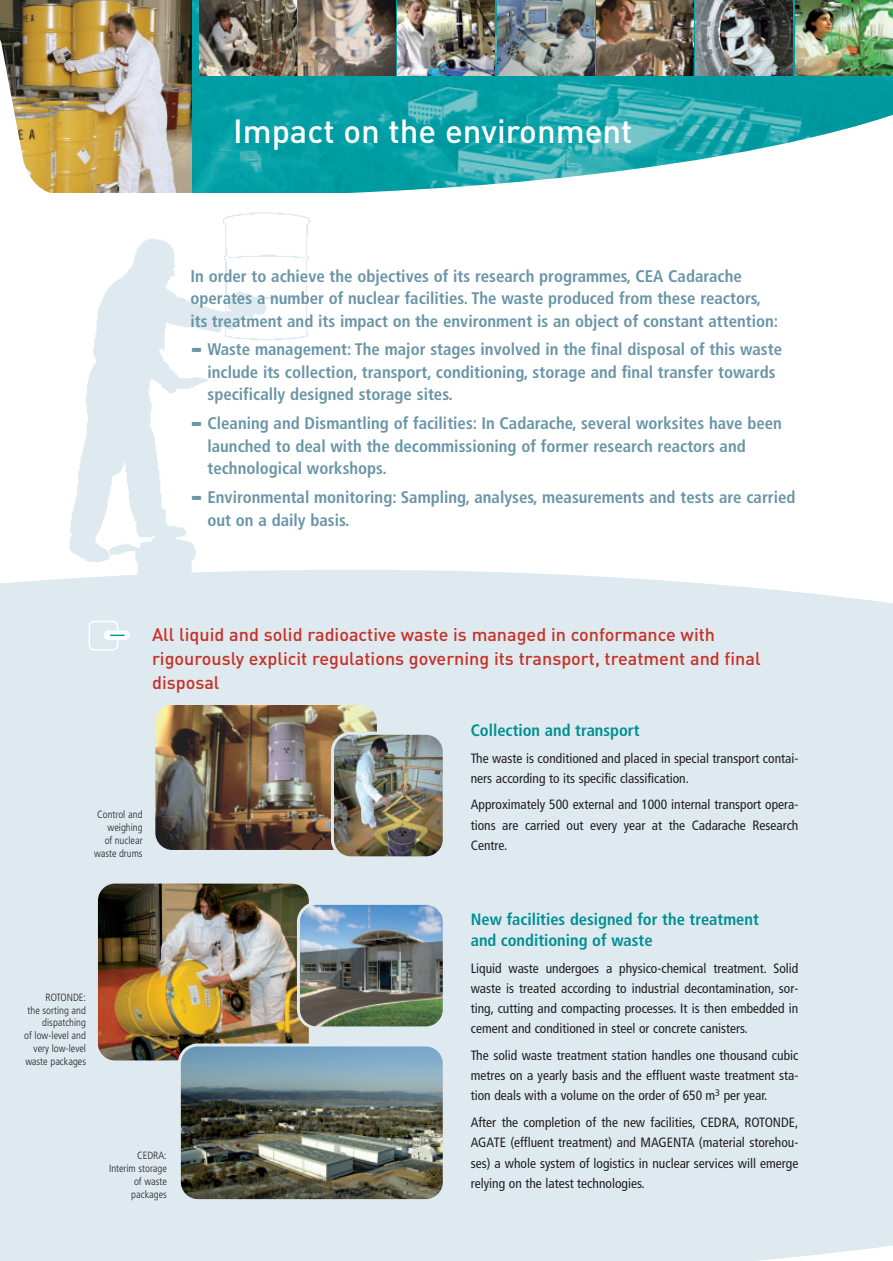
<style>
.page{position:relative;width:893px;height:1261px;background:#fff}
.page>*{position:absolute;margin:0;border:0;box-sizing:border-box;transform-origin:0 0}
.t1{font:700 condensed 39px "Frutiger";color:#6995a7}
.t2{font:500 33px "DIN";color:#fff}
.t3{font:500 18px/24px "DIN";color:#c83026}
.t4{font:700 condensed 16.8px/22.5px "Frutiger";color:#6995a7}
.t5{font:700 condensed 16.5px/21px "Frutiger";color:#008f93}
.t6{font:condensed 13.5px/20.2px "Frutiger";color:#231f20;text-align:justify}
.t7{font:300 condensed 10.5px/12.8px "Frutiger";color:#231f20;text-align:right}
</style>
<div class="page">
<div style="left:0;top:570px;width:893px;height:691px;background:#deeaf0"></div>
<img style="left:0;top:0;width:893px;height:193px">
<img style="left:63px;top:212px;width:255px;height:375px">
<div style="left:104px;top:631px;width:26px;height:9px;background:#fff;border-radius:5px"></div>
<svg style="left:89px;top:621px;width:36px;height:29px"></svg>
<img style="left:152px;top:702px;width:294px;height:157px">
<img style="left:95px;top:880px;width:351px;height:322px">
<h2 class="t2" style="left:233px;top:120px;width:401px">Impact on the environment</h2>
<p class="t4" style="left:190px;top:266px;width:589px">In order to achieve the objectives of its research programmes, CEA Cadarache operates a number of nuclear facilities. The waste produced from these reactors, its treatment and its impact on the environment is an object of constant attention:</p>
<h1 class="t1" style="left:190px;top:332px;width:14px">-</h1>
<p class="t4" style="left:207px;top:340px;width:576px">Waste management: The major stages involved in the final disposal of this waste include its collection, transport, conditioning, storage and final transfer towards specifically designed storage sites.</p>
<h1 class="t1" style="left:190px;top:406px;width:14px">-</h1>
<p class="t4" style="left:207px;top:414px;width:576px">Cleaning and Dismantling of facilities: In Cadarache, several worksites have been launched to deal with the decommissioning of former research reactors and technological workshops.</p>
<h1 class="t1" style="left:190px;top:480px;width:14px">-</h1>
<p class="t4" style="left:207px;top:487px;width:590px">Environmental monitoring: Sampling, analyses, measurements and tests are carried out on a daily basis.</p>
<p class="t7" style="left:94px;top:809px;width:50px">Control and weighing<br>of nuclear waste drums</p>
<h3 class="t3" style="left:152px;top:625px;width:610px">All liquid and solid radioactive waste is managed in conformance with rigourously explicit regulations governing its transport, treatment and final disposal</h3>
<p class="t5" style="left:471px;top:721px;width:170px">Collection and transport</p>
<p class="t6" style="left:471px;top:749px;width:329px">The waste is conditioned and placed in special transport contai&shy;ners according to its specific classification.</p>
<p class="t6" style="left:471px;top:796px;width:329px">Approximately 500 external and 1000 internal transport opera&shy;tions are carried out every year at the Cadarache Research Centre.</p>
<p class="t7" style="left:24px;top:992px;width:63px">ROTONDE:<br>the sorting and dispatching<br>of low-level and very low-level waste packages</p>
<p class="t7" style="left:109px;top:1150px;width:59px">CEDRA:<br>Interim storage of waste packages</p>
<p class="t5" style="left:471px;top:910px;width:289px">New facilities designed for the treatment and conditioning of waste</p>
<p class="t6" style="left:471px;top:959px;width:329px">Liquid waste undergoes a physico-chemical treatment. Solid waste is treated according to industrial decontamination, sor&shy;ting, cutting and compacting processes. It is then embedded in cement and conditioned in steel or concrete canisters.</p>
<p class="t6" style="left:471px;top:1046px;width:329px">The solid waste treatment station handles one thousand cubic metres on a yearly basis and the effluent waste treatment sta&shy;tion deals with a volume on the order of 650 m<sup>3</sup> per year.</p>
<p class="t6" style="left:471px;top:1113px;width:329px">After the completion of the new facilities, CEDRA, ROTONDE, AGATE (effluent treatment) and MAGENTA (material storehou&shy;ses) a whole system of logistics in nuclear services will emerge relying on the latest technologies.</p>
</div>
